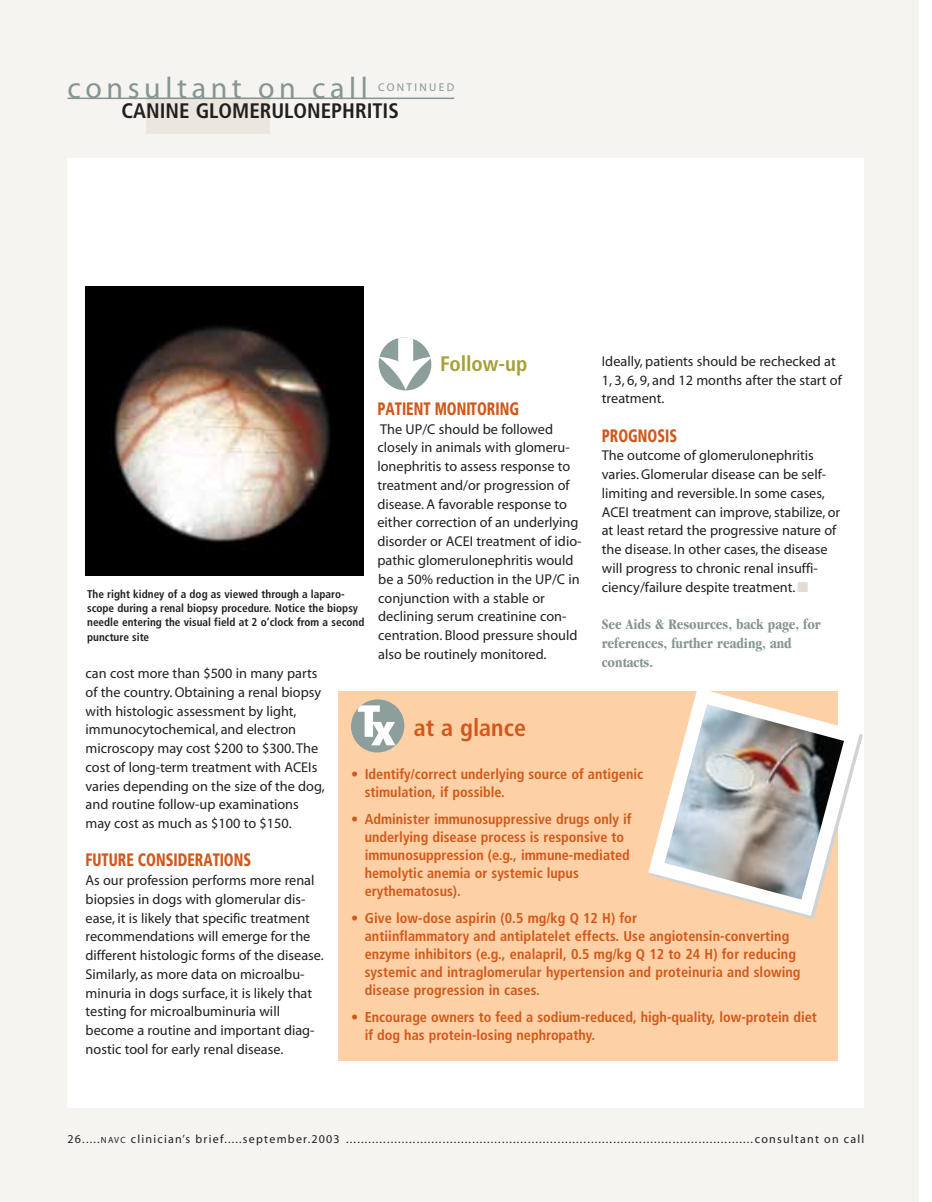
<style>
.page{position:relative;width:932px;height:1202px;background:#fff}
.page>*{position:absolute;margin:0;border:0;box-sizing:border-box;transform-origin:0 0}
.t1{font:30px "Myriad";letter-spacing:.155em;color:#859592}
.t2{font:700 condensed 24px "Frutiger LT Std";color:#d1581a}
.t3{font:700 condensed 21px "Frutiger LT Std";color:#231f20}
.t4{font:700 condensed 21px "Frutiger LT Std";color:#a6a038}
.t5{font:900 condensed 18px "Frutiger LT Std";color:#d1581a;scale:.8 1}
.t6{font:700 condensed 15px/18.8px "Garamond";color:#859592}
.t7{font:14.25px/18.8px "Myriad";color:#231f20}
.t8{font:700 condensed 14.25px/18px "Frutiger LT Std";color:#d1581a}
.t9{font:12px "Myriad";letter-spacing:.1em;color:#231f20}
.t10{font:700 condensed 11.25px/14.2px "Frutiger LT Std";color:#231f20}
.t11{font:11.25px "Myriad";letter-spacing:.205em;color:#859592}
.s1{color:#e3dcd2}
.s2{font-size:9px}
</style>
<div class="page">
<div style="left:0;top:0;width:918px;height:1202px;background:#f5f4f1"></div>
<div style="left:68px;top:158px;width:796px;height:949px;background:#fff"></div>
<div style="left:146px;top:98px;width:123px;height:36px;background:#ebe6de"></div>
<hr style="left:68px;top:98px;width:386px;height:1px;background:#859592">
<div style="left:338px;top:691px;width:499px;height:370px;background:#fdd0a6"></div>
<svg style="left:351px;top:699px;width:53px;height:53px"></svg>
<svg style="left:378px;top:337px;width:53px;height:53px"></svg>
<img style="left:86px;top:286px;width:278px;height:290px">
<svg style="left:648px;top:691px;width:215px;height:233px"></svg>
<h1 class="t1" style="left:68px;top:77px;width:302px">consultant on call</h1>
<p class="t11" style="left:378px;top:83px;width:77px">CONTINUED</p>
<h3 class="t3" style="left:122px;top:103px;width:279px">CANINE GLOMERULONEPHRITIS</h3>
<h3 class="t4" style="left:440px;top:356px;width:89px">Follow-up</h3>
<p class="t5" style="left:377px;top:402px;width:178px">PATIENT MONITORING</p>
<p class="t7" style="left:377px;top:421px;width:205px">The UP/C should be followed closely in animals with glomeru&shy;lonephritis to assess response to treatment and/or progression of disease. A favorable response to either correction of an underlying disorder or ACEI treatment of idio&shy;pathic glomerulonephritis would be a 50% reduction in the UP/C in conjunction with a stable or declining serum creatinine con&shy;centration. Blood pressure should also be routinely monitored.</p>
<p class="t7" style="left:602px;top:353px;width:241px">Ideally, patients should be rechecked at<br>1, 3, 6, 9, and 12 months after the start of treatment.</p>
<p class="t5" style="left:602px;top:429px;width:96px">PROGNOSIS</p>
<p class="t7" style="left:602px;top:447px;width:240px">The outcome of glomerulonephritis varies. Glomerular disease can be self&shy;limiting and reversible. In some cases, ACEI treatment can improve, stabilize, or at least retard the progressive nature of the disease. In other cases, the disease will progress to chronic renal insuffi&shy;ciency/failure despite treatment. <span class="s1">■</span></p>
<p class="t6" style="left:602px;top:616px;width:220px">See Aids &amp; Resources, back page, for references, further reading, and contacts.</p>
<p class="t10" style="left:87px;top:588px;width:279px">The right kidney of a dog as viewed through a laparo&shy;scope during a renal biopsy procedure. Notice the biopsy needle entering the visual field at 2 o’clock from a second puncture site</p>
<p class="t7" style="left:85px;top:665px;width:241px">can cost more than $500 in many parts of the country. Obtaining a renal biopsy with histologic assessment by light, immunocytochemical, and electron microscopy may cost $200 to $300.The cost of long-term treatment with ACEIs varies depending on the size of the dog, and routine follow-up examinations may cost as much as $100 to $150.</p>
<p class="t5" style="left:86px;top:853px;width:208px">FUTURE CONSIDERATIONS</p>
<p class="t7" style="left:86px;top:872px;width:240px">As our profession performs more renal biopsies in dogs with glomerular dis&shy;ease, it is likely that specific treatment recommendations will emerge for the different histologic forms of the disease.<br>Similarly, as more data on microalbu&shy;minuria in dogs surface, it is likely that testing for microalbuminuria will become a routine and important diag&shy;nostic tool for early renal disease.</p>
<h2 class="t2" style="left:414px;top:719px;width:113px">at a glance</h2>
<p class="t8" style="left:364px;top:766px;width:280px;text-indent:-13px">• Identify/correct underlying source of antigenic stimulation, if possible.</p>
<p class="t8" style="left:364px;top:811px;width:268px;text-indent:-13px">• Administer immunosuppressive drugs only if underlying disease process is responsive to immunosuppression (e.g., immune-mediated hemolytic anemia or systemic lupus erythematosus).</p>
<p class="t8" style="left:364px;top:910px;width:437px;text-indent:-13px">• Give low-dose aspirin (0.5 mg/kg Q 12 H) for<br>antiinflammatory and antiplatelet effects. Use angiotensin-converting enzyme inhibitors (e.g., enalapril, 0.5 mg/kg Q 12 to 24 H) for reducing systemic and intraglomerular hypertension and proteinuria and slowing disease progression in cases.</p>
<p class="t8" style="left:364px;top:1009px;width:453px;text-indent:-13px">• Encourage owners to feed a sodium-reduced, high-quality, low-protein diet if dog has protein-losing nephropathy.</p>
<p class="t9" style="left:68px;top:1134px;width:798px">26.....<span class="s2">NAVC</span> clinician’s brief.....september.2003 ..............................................................................................................consultant on call</p>
</div>
